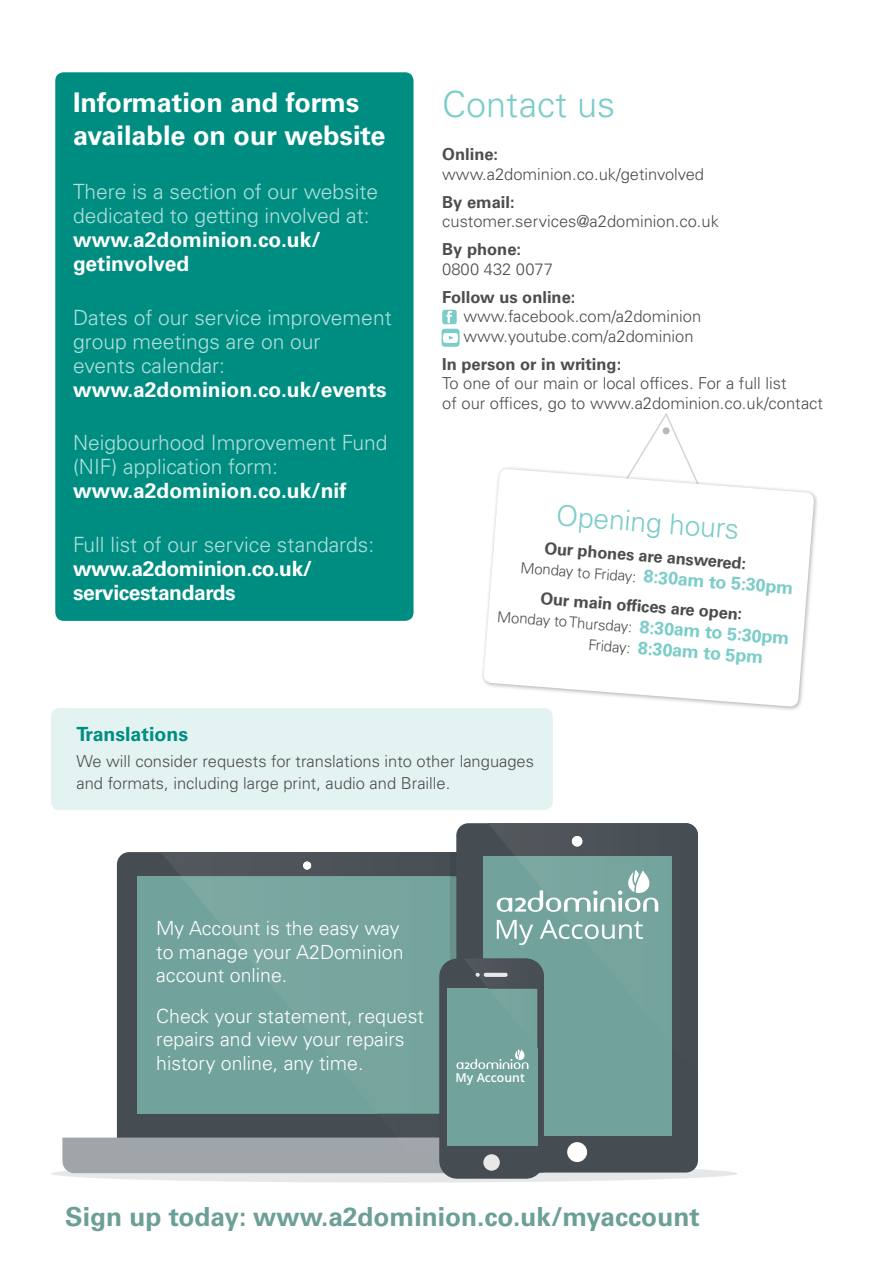
<style>
.page{position:relative;width:893px;height:1263px;background:#fff}
.page>*{position:absolute;margin:0;border:0;box-sizing:border-box;transform-origin:0 0}
.t1{font:300 36px "Univers LT Std";color:#7acdc8}
.t2{font:300 28.5px "Univers LT Std";color:#7acdc8}
.t3{font:700 27px/33px "Univers LT Std";color:#fff}
.t4{font:700 26.25px "Univers LT Std";color:#6c9f97}
.t5{font:300 21px/24px "Univers LT Std";color:#b0dfdc}
.t6{font:700 21px/24px "Univers LT Std";color:#fff}
.t7{font:700 21px/24px "Univers LT Std";letter-spacing:-.02em;color:#fff}
.t8{font:300 19.5px/23.4px "Univers LT Std";color:#fff}
.t9{font:700 19.5px "Univers LT Std";color:#008d81}
.t10{font:700 18px "Univers LT Std";color:#7acdc8}
.t11{font:300 16.5px/19.5px "Univers LT Std";color:#4d4d4f}
.t12{font:700 16.5px "Univers LT Std";color:#4d4d4f}
.t13{font:300 15px "Univers LT Std";color:#4d4d4f}
.t14{font:600 12.3px "Open Sans";color:#fff}
</style>
<div class="page">
<div style="left:55px;top:72px;width:359px;height:549px;background:#008d81;border-radius:9px"></div>
<svg style="left:634px;top:413px;width:57px;height:53px"></svg>
<div style="left:662px;top:427px;width:8px;height:7px;background:#b6b8ba;border-radius:50%"></div>
<svg style="left:483px;top:468px;width:331px;height:239px"></svg>
<div style="left:442px;top:310px;width:15px;height:14px;background:#7acdc8;border-radius:3px"></div>
<svg style="left:446px;top:311px;width:6px;height:12px"></svg>
<div style="left:442px;top:329px;width:15px;height:15px;background:#7acdc8;border-radius:3px"></div>
<svg style="left:442px;top:329px;width:18px;height:18px"></svg>
<svg style="left:444px;top:332px;width:13px;height:11px"></svg>
<div style="left:51px;top:708px;width:502px;height:102px;background:#e3f3f1;border-radius:9px"></div>
<div style="left:117px;top:852px;width:380px;height:303px;background:#454d53;border-radius:12px"></div>
<svg style="left:51px;top:1137px;width:686px;height:45px;background:#bbbfc2"></svg>
<div style="left:137px;top:876px;width:340px;height:237px;background:#71a39c"></div>
<img style="left:161px;top:852px;width:278px;height:262px">
<img style="left:397px;top:1137px;width:42px;height:18px">
<svg style="left:303px;top:861px;width:8px;height:9px"></svg>
<img style="left:181px;top:876px;width:258px;height:237px">
<div style="left:456px;top:823px;width:242px;height:349px;background:#454d53;border-radius:12px"></div>
<div style="left:483px;top:856px;width:189px;height:279px;background:#71a39c"></div>
<div style="left:567px;top:1142px;width:20px;height:20px;background:#fff;border-radius:50%"></div>
<img style="left:488px;top:823px;width:210px;height:116px">
<img style="left:515px;top:856px;width:157px;height:90px">
<svg style="left:572px;top:836px;width:10px;height:10px"></svg>
<div style="left:439px;top:958px;width:105px;height:221px;background:#454d53;border-radius:18px"></div>
<div style="left:483px;top:1154px;width:17px;height:17px;background:#e8e8e8;border-radius:50%"></div>
<div style="left:447px;top:989px;width:90px;height:157px;background:#71a39c"></div>
<img style="left:463px;top:958px;width:81px;height:98px">
<svg style="left:476px;top:973px;width:4px;height:4px"></svg>
<img style="left:484px;top:973px;width:24px;height:4px;border-radius:2px">
<img style="left:488px;top:989px;width:49px;height:58px">
<svg style="left:456px;top:1049px;width:72px;height:20px"></svg>
<svg style="left:497px;top:870px;width:161px;height:42px"></svg>
<svg style="left:497px;top:920px;width:36px;height:25px"></svg>
<svg style="left:540px;top:920px;width:103px;height:19px"></svg>
<h3 class="t3" style="left:73px;top:86px;width:314px">Information and forms available on our website</h3>
<p class="t5" style="left:73px;top:179px;width:306px">There is a section of our website dedicated to getting involved at:</p>
<p class="t6" style="left:73px;top:228px;width:249px">www.a2dominion.co.uk/ getinvolved</p>
<p class="t5" style="left:73px;top:305px;width:320px">Dates of our service improvement group meetings are on our<br>events calendar:</p>
<p class="t6" style="left:73px;top:377px;width:315px">www.a2dominion.co.uk/events</p>
<p class="t5" style="left:73px;top:431px;width:316px">Neigbourhood Improvement Fund (NIF) application form:</p>
<p class="t6" style="left:73px;top:479px;width:275px">www.a2dominion.co.uk/nif</p>
<p class="t5" style="left:73px;top:533px;width:303px">Full list of our service standards:</p>
<p class="t7" style="left:73px;top:557px;width:241px">www.a2dominion.co.uk/ servicestandards</p>
<h1 class="t1" style="left:442px;top:83px;width:174px">Contact us</h1>
<p class="t12" style="left:442px;top:145px;width:57px">Online:</p>
<p class="t11" style="left:442px;top:164px;width:263px">www.a2dominion.co.uk/getinvolved</p>
<p class="t12" style="left:442px;top:192px;width:74px">By email:</p>
<p class="t11" style="left:442px;top:211px;width:278px">customer.services@a2dominion.co.uk</p>
<p class="t12" style="left:442px;top:240px;width:80px">By phone:</p>
<p class="t11" style="left:442px;top:259px;width:112px">0800 432 0077</p>
<p class="t12" style="left:442px;top:287px;width:135px">Follow us online:</p>
<p class="t11" style="left:463px;top:306px;width:239px">www.facebook.com/a2dominion www.youtube.com/a2dominion</p>
<p class="t12" style="left:442px;top:354px;width:181px">In person or in writing:</p>
<p class="t11" style="left:442px;top:373px;width:382px">To one of our main or local offices. For a full list<br>of our offices, go to www.a2dominion.co.uk/contact</p>
<h2 class="t2" style="left:557px;top:498px;width:185px;rotate:4deg">Opening hours</h2>
<p class="t12" style="left:546px;top:537px;width:204px;rotate:5deg">Our phones are answered:</p>
<p class="t13" style="left:521px;top:558px;width:118px;rotate:5deg">Monday to Friday:</p>
<p class="t10" style="left:644px;top:566px;width:151px;rotate:4deg">8:30am to 5:30pm</p>
<p class="t12" style="left:541px;top:588px;width:204px;rotate:5deg">Our main offi ces are open:</p>
<p class="t13" style="left:498px;top:607px;width:137px;rotate:5deg">Monday to Thursday:</p>
<p class="t10" style="left:640px;top:616px;width:151px;rotate:4deg">8:30am to 5:30pm</p>
<p class="t13" style="left:590px;top:635px;width:44px;rotate:5deg">Friday:</p>
<p class="t10" style="left:639px;top:637px;width:127px;rotate:4deg">8:30am to 5pm</p>
<p class="t9" style="left:77px;top:723px;width:113px">Translations</p>
<p class="t11" style="left:77px;top:750px;width:459px;line-height:21.8px">We will consider requests for translations into other languages and formats, including large print, audio and Braille.</p>
<p class="t8" style="left:156px;top:917px;width:249px">My Account is the easy way to manage your A2Dominion account online.</p>
<p class="t8" style="left:156px;top:1004px;width:269px">Check your statement, request repairs and view your repairs history online, any time.</p>
<p class="t14" style="left:456px;top:1069px;width:71px">My Account</p>
<h3 class="t4" style="left:65px;top:1202px;width:636px">Sign up today: www.a2dominion.co.uk/myaccount</h3>
</div>
